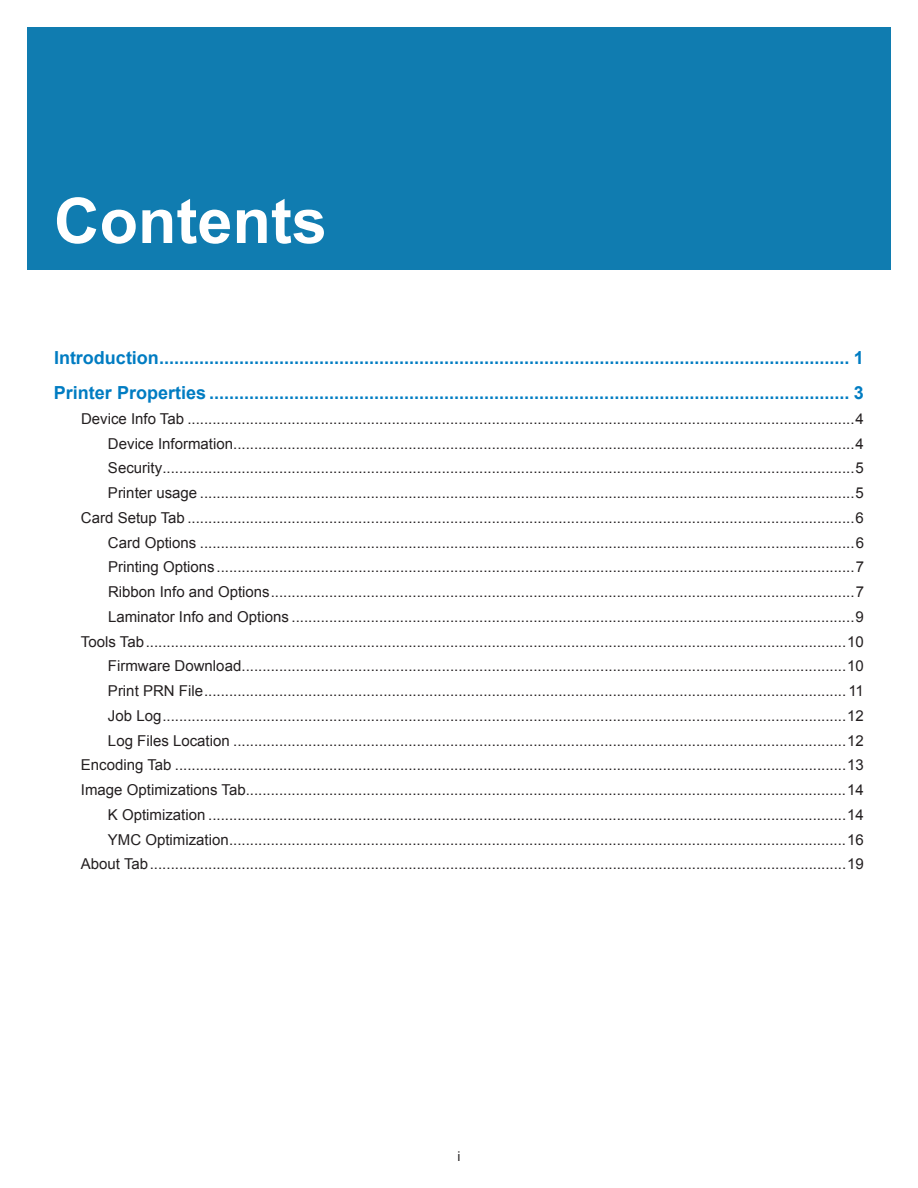
<style>
.page{position:relative;width:918px;height:1188px;background:#fff}
.page>*{position:absolute;margin:0;border:0;box-sizing:border-box;transform-origin:0 0}
.t1{font:700 63px "Arial Unicode MS";color:#fff}
.t2{font:700 18px/35.1px "Arial";color:#007cc2}
.t3{font:15px/24.8px "Arial";color:#231f20;text-align:right}
.t4{font:13.5px "Arial Unicode MS";color:#231f20}
</style>
<div class="page">
<div style="left:27px;top:27px;width:864px;height:243px;background:#107cb0"></div>
<h1 class="t1" style="left:54px;top:175px;width:274px">Contents</h1>
<p class="t2" style="left:54px;top:341px;width:812px">Introduction.......................................................................................................................................... 1<br>Printer Properties ................................................................................................................................ 3</p>
<p class="t3" style="left:81px;top:406px;width:785px">Device Info Tab ................................................................................................................................................................4<br>Device Information.....................................................................................................................................................4<br>Security......................................................................................................................................................................5<br>Printer usage .............................................................................................................................................................5<br>Card Setup Tab ................................................................................................................................................................6<br>Card Options .............................................................................................................................................................6<br>Printing Options.........................................................................................................................................................7<br>Ribbon Info and Options............................................................................................................................................7<br>Laminator Info and Options .......................................................................................................................................9<br>Tools Tab........................................................................................................................................................................10<br>Firmware Download.................................................................................................................................................10<br>Print PRN File.......................................................................................................................................................... 11<br>Job Log....................................................................................................................................................................12<br>Log Files Location ...................................................................................................................................................12<br>Encoding Tab .................................................................................................................................................................13<br>Image Optimizations Tab................................................................................................................................................14<br>K Optimization .........................................................................................................................................................14<br>YMC Optimization....................................................................................................................................................16<br>About Tab.......................................................................................................................................................................19</p>
<p class="t4" style="left:458px;top:1146px;width:4px">i</p>
</div>
